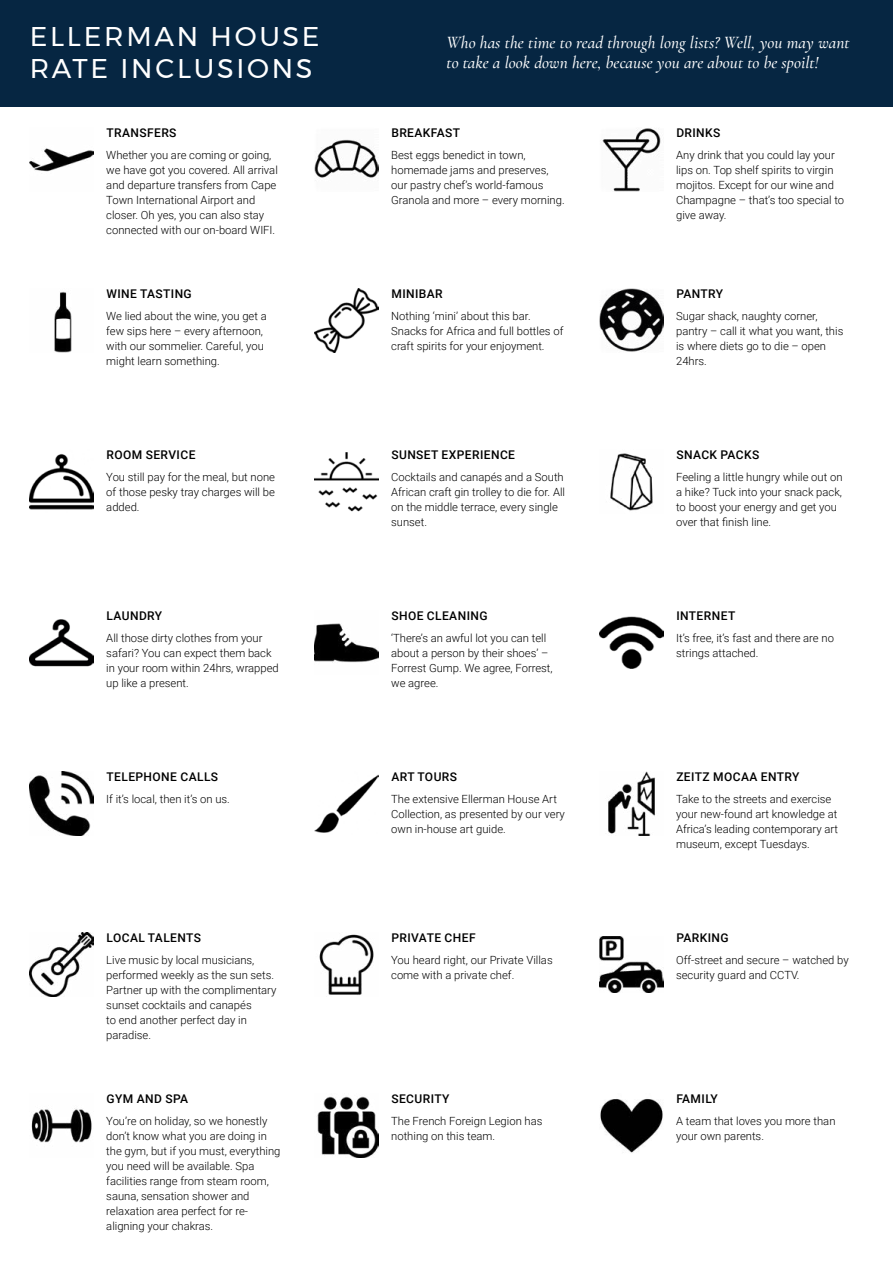
<style>
.page{position:relative;width:893px;height:1263px;background:#fff}
.page>*{position:absolute;margin:0;border:0;box-sizing:border-box;transform-origin:0 0}
.t1{font:27px/32.4px "Montserrat";letter-spacing:.1em;color:#fff}
.t2{font:italic 500 17.25px/20.7px "Cormorant";letter-spacing:.005em;color:#fff}
.t3{font:500 12px "Roboto";letter-spacing:.035em;color:#000}
.t4{font:300 11.25px/15px "Roboto";color:#000}
</style>
<div class="page">
<div style="left:0;top:0;width:893px;height:106px;background:#062642"></div>
<img style="left:30px;top:148px;width:64px;height:24px">
<img style="left:54px;top:291px;width:18px;height:61px">
<img style="left:30px;top:454px;width:64px;height:56px">
<img style="left:30px;top:619px;width:64px;height:48px">
<img style="left:31px;top:1108px;width:61px;height:35px">
<img style="left:317px;top:1096px;width:61px;height:61px">
<img style="left:315px;top:775px;width:63px;height:58px">
<img style="left:315px;top:139px;width:63px;height:39px">
<img style="left:315px;top:289px;width:63px;height:63px">
<img style="left:315px;top:452px;width:63px;height:60px">
<img style="left:315px;top:623px;width:63px;height:40px">
<img style="left:600px;top:936px;width:63px;height:56px">
<img style="left:608px;top:771px;width:47px;height:64px">
<img style="left:600px;top:289px;width:63px;height:63px">
<img style="left:610px;top:453px;width:43px;height:58px">
<img style="left:600px;top:616px;width:63px;height:53px">
<img style="left:30px;top:771px;width:64px;height:64px">
<img style="left:600px;top:1099px;width:63px;height:54px">
<img style="left:319px;top:934px;width:55px;height:61px">
<img style="left:30px;top:932px;width:64px;height:64px">
<img style="left:602px;top:128px;width:59px;height:63px">
<h1 class="t1" style="left:30px;top:19px;width:291px">ELLERMAN HOUSE<br>RATE INCLUSIONS</h1>
<h2 class="t2" style="left:446px;top:32px;width:405px">Who has the time to read through long lists? Well, you may want to take a look down here, because you are about to be spoilt!</h2>
<p class="t3" style="left:107px;top:124px;width:72px">TRANSFERS</p>
<p class="t4" style="left:106px;top:147px;width:173px">Whether you are coming or going, we have got you covered. All arrival and departure transfers from Cape Town International Airport and closer. Oh yes, you can also stay connected with our on-board WIFI.</p>
<p class="t3" style="left:107px;top:285px;width:87px">WINE TASTING</p>
<p class="t4" style="left:106px;top:308px;width:162px">We lied about the wine, you get a few sips here – every afternoon, with our sommelier. Careful, you might learn something.</p>
<p class="t3" style="left:107px;top:446px;width:90px">ROOM SERVICE</p>
<p class="t4" style="left:106px;top:469px;width:170px;text-align:justify">You still pay for the meal, but none of those pesky tray charges will be added.</p>
<p class="t3" style="left:107px;top:607px;width:57px">LAUNDRY</p>
<p class="t4" style="left:106px;top:630px;width:174px">All those dirty clothes from your safari? You can expect them back in your room within 24hrs, wrapped up like a present.</p>
<p class="t3" style="left:107px;top:768px;width:113px">TELEPHONE CALLS</p>
<p class="t4" style="left:106px;top:791px;width:125px">If it’s local, then it’s on us.</p>
<p class="t3" style="left:107px;top:929px;width:96px">LOCAL TALENTS</p>
<p class="t4" style="left:106px;top:952px;width:172px">Live music by local musicians, performed weekly as the sun sets.<br>Partner up with the complimentary sunset cocktails and canapés<br>to end another perfect day in paradise.</p>
<p class="t3" style="left:107px;top:1090px;width:83px">GYM AND SPA</p>
<p class="t4" style="left:106px;top:1113px;width:176px">You’re on holiday, so we honestly don’t know what you are doing in the gym, but if you must, everything you need will be available. Spa facilities range from steam room, sauna, sensation shower and relaxation area perfect for re&shy;aligning your chakras.</p>
<p class="t3" style="left:391px;top:124px;width:70px">BREAKFAST</p>
<p class="t4" style="left:391px;top:147px;width:175px">Best eggs benedict in town, homemade jams and preserves, our pastry chef’s world-famous<br>Granola and more – every morning.</p>
<p class="t3" style="left:391px;top:285px;width:53px">MINIBAR</p>
<p class="t4" style="left:391px;top:308px;width:174px">Nothing ‘mini’ about this bar.<br>Snacks for Africa and full bottles of craft spirits for your enjoyment.</p>
<p class="t3" style="left:391px;top:446px;width:125px">SUNSET EXPERIENCE</p>
<p class="t4" style="left:391px;top:469px;width:175px">Cocktails and canapés and a South<br>African craft gin trolley to die for. All on the middle terrace, every single sunset.</p>
<p class="t3" style="left:391px;top:607px;width:98px">SHOE CLEANING</p>
<p class="t4" style="left:391px;top:630px;width:163px">‘There’s an awful lot you can tell about a person by their shoes’ –<br>Forrest Gump. We agree, Forrest, we agree.</p>
<p class="t3" style="left:391px;top:768px;width:67px">ART TOURS</p>
<p class="t4" style="left:391px;top:791px;width:175px">The extensive Ellerman House Art<br>Collection, as presented by our very own in-house art guide.</p>
<p class="t3" style="left:391px;top:929px;width:86px">PRIVATE CHEF</p>
<p class="t4" style="left:391px;top:952px;width:163px">You heard right, our Private Villas come with a private chef.</p>
<p class="t3" style="left:391px;top:1090px;width:60px">SECURITY</p>
<p class="t4" style="left:391px;top:1113px;width:153px">The French Foreign Legion has nothing on this team.</p>
<p class="t3" style="left:676px;top:124px;width:46px">DRINKS</p>
<p class="t4" style="left:676px;top:147px;width:170px">Any drink that you could lay your lips on. Top shelf spirits to virgin mojitos. Except for our wine and<br>Champagne – that’s too special to give away.</p>
<p class="t3" style="left:676px;top:285px;width:48px">PANTRY</p>
<p class="t4" style="left:676px;top:308px;width:169px">Sugar shack, naughty corner, pantry – call it what you want, this is where diets go to die – open<br>24hrs.</p>
<p class="t3" style="left:676px;top:446px;width:85px">SNACK PACKS</p>
<p class="t4" style="left:676px;top:469px;width:168px">Feeling a little hungry while out on a hike? Tuck into your snack pack, to boost your energy and get you over that finish line.</p>
<p class="t3" style="left:676px;top:607px;width:60px">INTERNET</p>
<p class="t4" style="left:676px;top:630px;width:159px">It’s free, it’s fast and there are no strings attached.</p>
<p class="t3" style="left:676px;top:768px;width:125px">ZEITZ MOCAA ENTRY</p>
<p class="t4" style="left:676px;top:791px;width:164px">Take to the streets and exercise your new-found art knowledge at<br>Africa’s leading contemporary art museum, except Tuesdays.</p>
<p class="t3" style="left:676px;top:929px;width:54px">PARKING</p>
<p class="t4" style="left:676px;top:952px;width:174px">Off-street and secure – watched by security guard and CCTV.</p>
<p class="t3" style="left:676px;top:1090px;width:43px">FAMILY</p>
<p class="t4" style="left:676px;top:1113px;width:161px">A team that loves you more than your own parents.</p>
</div>
